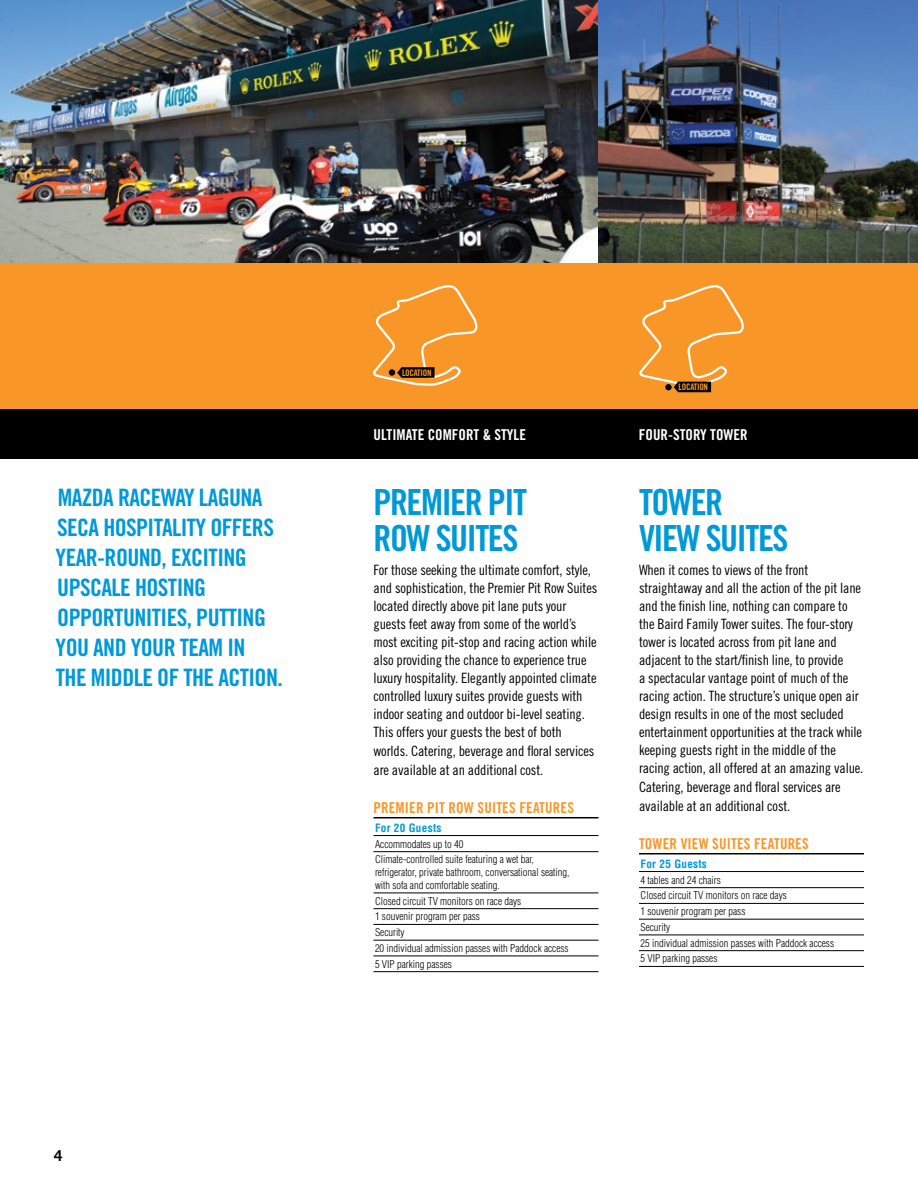
<style>
.page{position:relative;width:918px;height:1188px;background:#fff}
.page>*{position:absolute;margin:0;border:0;box-sizing:border-box;transform-origin:0 0}
.t1{font:36px/36px "Trade Gothic Bold Cond Twenty";letter-spacing:-.04em;color:#0099d8}
.t2{font:24px/30px "Trade Gothic Bold Cond Twenty";letter-spacing:-.025em;color:#0099d8}
.t3{font:15px "Trade Gothic Bold Cond Twenty";letter-spacing:.01em;color:#f89728}
.t4{font:15px "Trade Gothic Bold Cond Twenty";color:#fff}
.t5{font:700 15px "Trade Gothic";color:#000}
.t6{font:14.25px/18.1px "Trade Gothic Cond Eighteen";letter-spacing:-.01em;color:#000}
.t7{font:700 condensed 11.25px "Helvetica LT";letter-spacing:.025em;color:#0099d8}
.t8{font:300 condensed 10.5px/15.8px "Helvetica LT";color:#000}
.t9{font:9px "Trade Gothic Bold Cond Twenty";letter-spacing:-.025em;color:#f89728}
</style>
<div class="page">
<img style="left:0;top:0;width:598px;height:264px">
<img style="left:598px;top:0;width:320px;height:264px">
<hr style="left:374px;top:817px;width:224px;height:1px;background:#000">
<hr style="left:374px;top:835px;width:224px;height:1px;background:#000">
<hr style="left:374px;top:851px;width:224px;height:1px;background:#000">
<hr style="left:374px;top:893px;width:224px;height:1px;background:#000">
<hr style="left:374px;top:908px;width:224px;height:1px;background:#000">
<hr style="left:374px;top:924px;width:224px;height:1px;background:#000">
<hr style="left:374px;top:940px;width:224px;height:1px;background:#000">
<hr style="left:374px;top:956px;width:224px;height:1px;background:#000">
<hr style="left:374px;top:971px;width:224px;height:1px;background:#000">
<hr style="left:639px;top:853px;width:225px;height:1px;background:#000">
<hr style="left:639px;top:871px;width:225px;height:1px;background:#000">
<hr style="left:639px;top:887px;width:225px;height:1px;background:#000">
<hr style="left:639px;top:903px;width:225px;height:1px;background:#000">
<hr style="left:639px;top:919px;width:225px;height:1px;background:#000">
<hr style="left:639px;top:935px;width:225px;height:1px;background:#000">
<hr style="left:639px;top:950px;width:225px;height:1px;background:#000">
<hr style="left:639px;top:966px;width:225px;height:1px;background:#000">
<div style="left:0;top:264px;width:918px;height:177px;background:#f89728"></div>
<div style="left:0;top:409px;width:918px;height:50px;background:#000"></div>
<svg style="left:639px;top:285px;width:105px;height:107px"></svg>
<svg style="left:373px;top:285px;width:105px;height:101px"></svg>
<h2 class="t2" style="left:56px;top:482px;width:229px">MAZDA RACEWAY LAGUNA<br>SECA HOSPITALITY OFFERS<br>YEAR-ROUND, EXCITING<br>UPSCALE HOSTING<br>OPPORTUNITIES, PUTTING<br>YOU AND YOUR TEAM IN<br>THE MIDDLE OF THE ACTION.</h2>
<p class="t5" style="left:54px;top:1146px;width:10px">4</p>
<p class="t9" style="left:402px;top:367px;width:31px">LOCATION</p>
<p class="t9" style="left:679px;top:382px;width:31px">LOCATION</p>
<p class="t4" style="left:374px;top:426px;width:154px">ULTIMATE COMFORT &amp; STYLE</p>
<p class="t4" style="left:639px;top:426px;width:110px">FOUR-STORY TOWER</p>
<h1 class="t1" style="left:374px;top:484px;width:155px">PREMIER PIT<br>ROW SUITES</h1>
<p class="t6" style="left:374px;top:561px;width:225px">For those seeking the ultimate comfort, style, and sophistication, the Premier Pit Row Suites located directly above pit lane puts your guests feet away from some of the world’s most exciting pit-stop and racing action while also providing the chance to experience true luxury hospitality. Elegantly appointed climate controlled luxury suites provide guests with indoor seating and outdoor bi-level seating.<br>This offers your guests the best of both worlds. Catering, beverage and floral services are available at an additional cost.</p>
<p class="t3" style="left:374px;top:799px;width:202px">PREMIER PIT ROW SUITES FEATURES</p>
<p class="t7" style="left:375px;top:821px;width:68px">For 20 Guests</p>
<p class="t8" style="left:375px;top:836px;width:160px">Accommodates up to 40<br>Climate-controlled suite featuring a wet bar,</p>
<p class="t8" style="left:375px;top:866px;width:196px;line-height:12.8px">refrigerator, private bathroom, conversational seating, with sofa and comfortable seating.</p>
<p class="t8" style="left:375px;top:893px;width:195px">Closed circuit TV monitors on race days<br>1 souvenir program per pass<br>Security<br>20 individual admission passes with Paddock access<br>5 VIP parking passes</p>
<h1 class="t1" style="left:639px;top:484px;width:151px">TOWER<br>VIEW SUITES</h1>
<p class="t6" style="left:639px;top:561px;width:226px">When it comes to views of the front straightaway and all the action of the pit lane and the finish line, nothing can compare to the Baird Family Tower suites. The four-story tower is located across from pit lane and adjacent to the start/finish line, to provide<br>a spectacular vantage point of much of the racing action. The structure’s unique open air design results in one of the most secluded entertainment opportunities at the track while keeping guests right in the middle of the racing action, all offered at an amazing value.<br>Catering, beverage and floral services are available at an additional cost.</p>
<p class="t3" style="left:639px;top:835px;width:171px">TOWER VIEW SUITES FEATURES</p>
<p class="t7" style="left:640px;top:857px;width:68px">For 25 Guests</p>
<p class="t8" style="left:640px;top:872px;width:195px">4 tables and 24 chairs<br>Closed circuit TV monitors on race days<br>1 souvenir program per pass<br>Security<br>25 individual admission passes with Paddock access<br>5 VIP parking passes</p>
</div>
